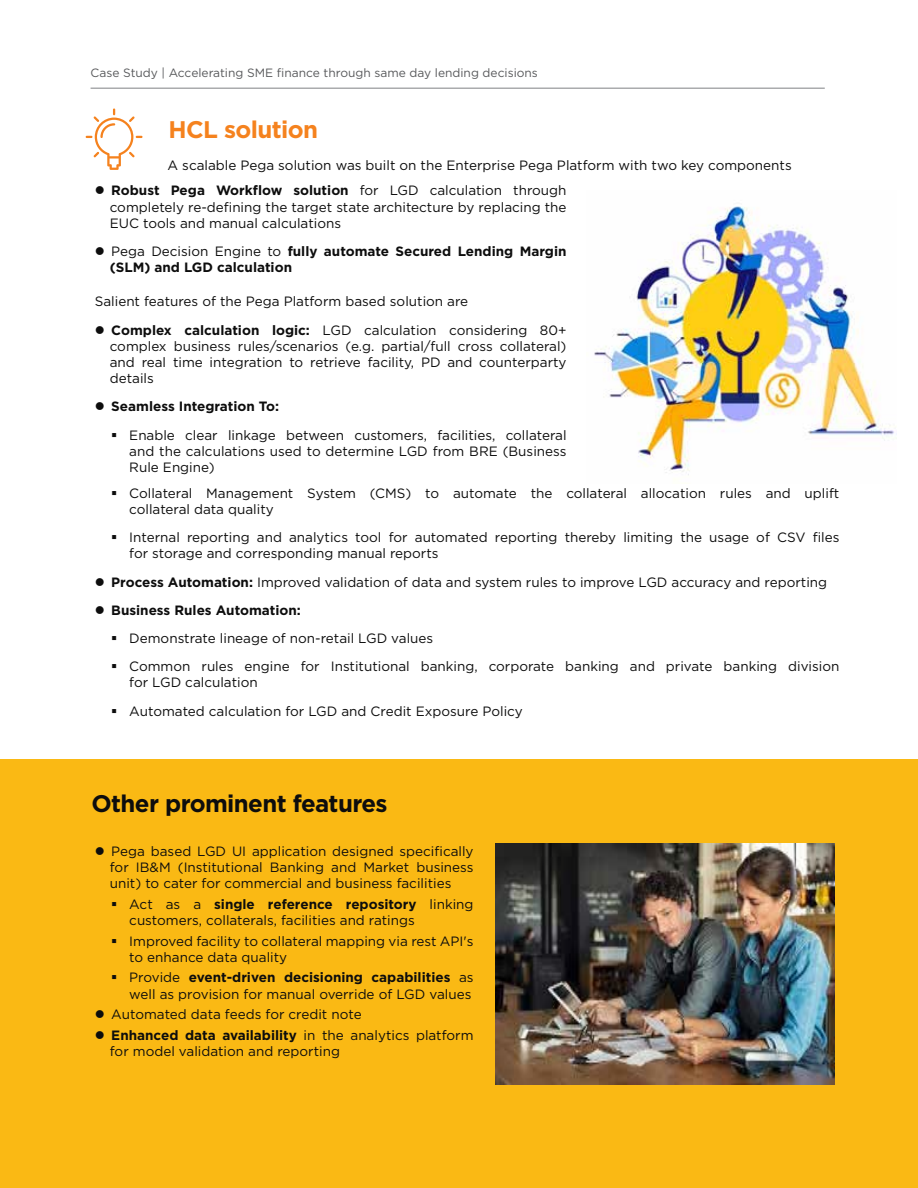
<style>
.page{position:relative;width:918px;height:1188px;background:#fff}
.page>*{position:absolute;margin:0;border:0;box-sizing:border-box;transform-origin:0 0}
.t1{font:700 24px "Gotham";letter-spacing:-.025em;color:#0d0d0d}
.t2{font:700 24px "Gotham";letter-spacing:-.025em;color:#f5821e}
.t3{font:13.5px/16.2px "Gotham";color:#0d0d0d}
.t4{font:700 13.5px/16.2px "Gotham";color:#0d0d0d}
.t5{font:12px "Gotham";color:#58595b}
.s1{font-weight:700}
.s2{font-weight:400}
</style>
<div class="page">
<div style="left:0;top:759px;width:918px;height:429px;background:#fab914"></div>
<svg style="left:86px;top:108px;width:57px;height:62px"></svg>
<hr style="left:91px;top:88px;width:734px;height:1px;background:#808184">
<img style="left:496px;top:843px;width:338px;height:241px">
<img style="left:594px;top:206px;width:303px;height:269px">
<p class="t5" style="left:91px;top:65px;width:449px">Case Study | Accelerating SME finance through same day lending decisions</p>
<h1 class="t2" style="left:168px;top:116px;width:151px">HCL solution</h1>
<p class="t3" style="left:168px;top:157px;width:626px">A scalable Pega solution was built on the Enterprise Pega Platform with two key components</p>
<p class="t3" style="left:110px;top:182px;width:458px;text-align:justify;text-indent:-15px">● <span class="s1">Robust Pega Workflow solution</span> for LGD calculation through completely re-defining the target state architecture by replacing the EUC tools and manual calculations</p>
<p class="t4" style="left:110px;top:243px;width:458px;text-indent:-15px">● <span class="s2">Pega Decision Engine to</span> fully automate Secured Lending Margin (SLM) and LGD calculation</p>
<p class="t3" style="left:95px;top:293px;width:375px">Salient features of the Pega Platform based solution are</p>
<p class="t3" style="left:110px;top:322px;width:458px;text-align:justify;text-indent:-15px">● <span class="s1">Complex calculation logic:</span> LGD calculation considering 80+ complex business rules/scenarios (e.g. partial/full cross collateral) and real time integration to retrieve facility, PD and counterparty details</p>
<p class="t4" style="left:95px;top:398px;width:186px">● Seamless Integration To:</p>
<p class="t3" style="left:129px;top:427px;width:439px;text-align:justify;text-indent:-18px">▪ Enable clear linkage between customers, facilities, collateral and the calculations used to determine LGD from BRE (Business Rule Engine)</p>
<p class="t3" style="left:129px;top:485px;width:712px;text-indent:-18px">▪ Collateral Management System (CMS) to automate the collateral allocation rules and uplift collateral data quality</p>
<p class="t3" style="left:129px;top:529px;width:712px;text-indent:-18px">▪ Internal reporting and analytics tool for automated reporting thereby limiting the usage of CSV files for storage and corresponding manual reports</p>
<p class="t3" style="left:95px;top:574px;width:734px">● <span class="s1">Process Automation:</span> Improved validation of data and system rules to improve LGD accuracy and reporting</p>
<p class="t4" style="left:95px;top:602px;width:208px">● Business Rules Automation:</p>
<p class="t3" style="left:111px;top:630px;width:324px">▪ Demonstrate lineage of non-retail LGD values</p>
<p class="t3" style="left:129px;top:658px;width:712px;text-indent:-18px">▪ Common rules engine for Institutional banking, corporate banking and private banking division for LGD calculation</p>
<p class="t3" style="left:111px;top:703px;width:413px">▪ Automated calculation for LGD and Credit Exposure Policy</p>
<h1 class="t1" style="left:91px;top:790px;width:298px">Other prominent features</h1>
<p class="t3" style="left:110px;top:842px;width:365px;text-align:justify;text-indent:-15px">● Pega based LGD UI application designed specifically for IB&amp;M (Institutional Banking and Market business unit) to cater for commercial and business facilities</p>
<p class="t3" style="left:129px;top:896px;width:346px;text-indent:-18px">▪ Act as a <span class="s1">single reference repository</span> linking customers, collaterals, facilities and ratings</p>
<p class="t3" style="left:129px;top:932px;width:346px;text-indent:-18px">▪ Improved facility to collateral mapping via rest API's to enhance data quality</p>
<p class="t3" style="left:111px;top:969px;width:364px;text-align:right">▪ Provide <span class="s1">event-driven decisioning capabilities</span> as well as provision for manual override of LGD values</p>
<p class="t3" style="left:95px;top:1006px;width:268px">● Automated data feeds for credit note</p>
<p class="t3" style="left:110px;top:1027px;width:365px;text-indent:-15px">● <span class="s1">Enhanced data availability</span> in the analytics platform for model validation and reporting</p>
</div>
